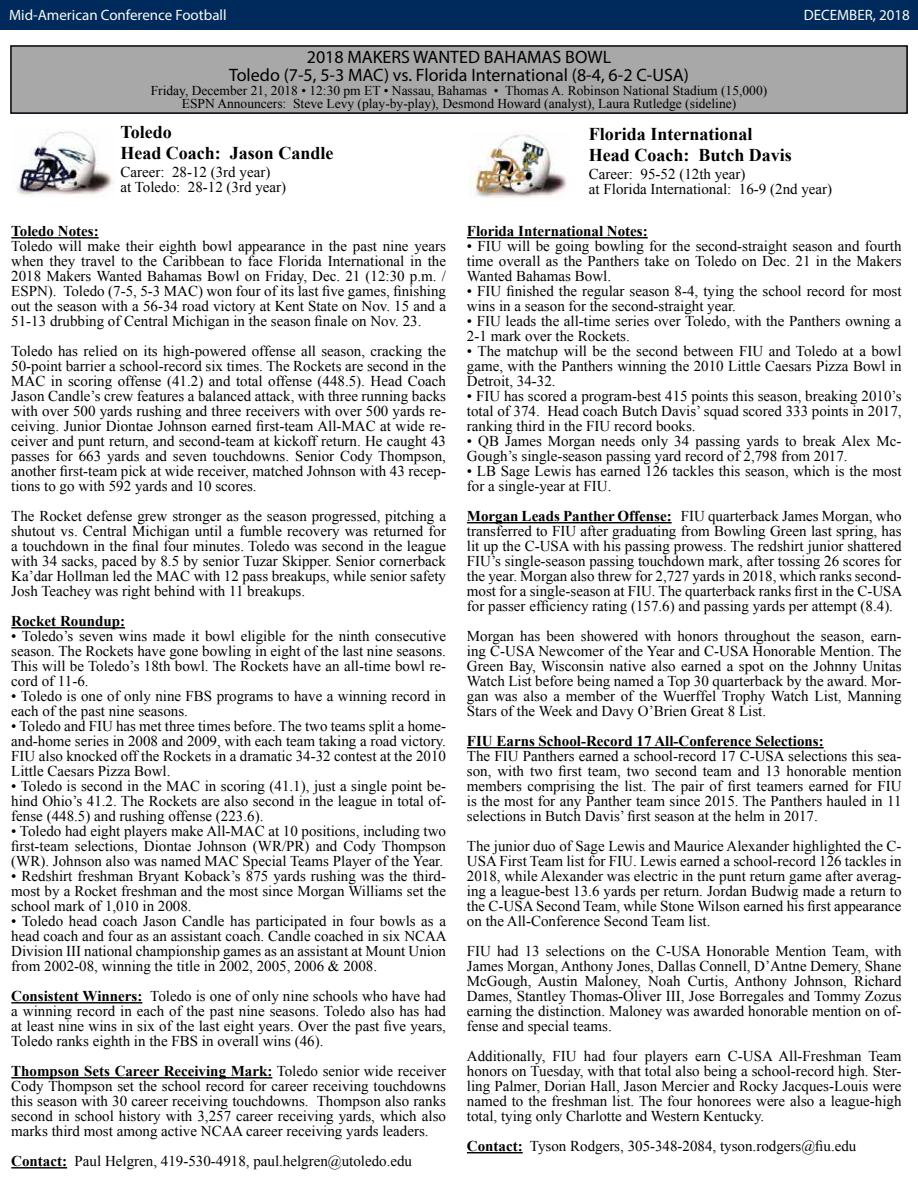
<style>
.page{position:relative;width:918px;height:1188px;background:#fff}
.page>*{position:absolute;margin:0;border:0;box-sizing:border-box;transform-origin:0 0}
.t1{font:18px/18px "Myriad Pro";color:#000;text-align:center}
.t2{font:700 18px/21px "Times New Roman";color:#000}
.t3{font:15px/15px "Times New Roman";color:#000;text-align:justify}
.t4{font:700 15px "Times New Roman";color:#000}
.t5{font:15px "Myriad Pro";color:#f9fcf7}
.t6{font:13.5px/13.5px "Times New Roman";color:#000;text-align:center}
.s1{font-weight:700}
</style>
<div class="page">
<div style="left:0;top:0;width:918px;height:30px;background:#002a5c"></div>
<div style="left:11px;top:46px;width:896px;height:67px;background:#a8a8a8"></div>
<div style="left:10px;top:45px;width:898px;height:69px;border:2px solid #06000c"></div>
<img style="left:469px;top:131px;width:98px;height:67px">
<hr style="left:467px;top:237px;width:181px;height:1px;background:#000">
<hr style="left:467px;top:522px;width:205px;height:1px;background:#000">
<hr style="left:467px;top:747px;width:357px;height:1px;background:#000">
<hr style="left:467px;top:1152px;width:56px;height:1px;background:#000">
<hr style="left:11px;top:237px;width:88px;height:2px;background:#000">
<hr style="left:11px;top:627px;width:114px;height:2px;background:#000">
<hr style="left:11px;top:1002px;width:131px;height:2px;background:#000">
<hr style="left:11px;top:1077px;width:261px;height:2px;background:#000">
<hr style="left:11px;top:1167px;width:56px;height:2px;background:#000">
<img style="left:13px;top:131px;width:102px;height:66px">
<p class="t5" style="left:9px;top:6px;width:219px">Mid-American Conference Football</p>
<p class="t5" style="left:804px;top:6px;width:108px">DECEMBER, 2018</p>
<p class="t1" style="left:229px;top:48px;width:461px">2018 MAKERS WANTED BAHAMAS BOWL<br>Toledo (7-5, 5-3 MAC) vs. Florida International (8-4, 6-2 C-USA)</p>
<p class="t6" style="left:151px;top:83px;width:618px">Friday, December 21, 2018 • 12:30 pm ET • Nassau, Bahamas • Thomas A. Robinson National Stadium (15,000)<br>ESPN Announcers: Steve Levy (play-by-play), Desmond Howard (analyst), Laura Rutledge (sideline)</p>
<p class="t2" style="left:120px;top:121px;width:215px">Toledo<br>Head Coach: Jason Candle</p>
<p class="t3" style="left:120px;top:164px;width:167px">Career: 28-12 (3rd year)<br>at Toledo: 28-12 (3rd year)</p>
<p class="t4" style="left:11px;top:221px;width:89px">Toledo Notes:</p>
<p class="t3" style="left:11px;top:238px;width:436px">Toledo will make their eighth bowl appearance in the past nine years when they travel to the Caribbean to face Florida International in the 2018 Makers Wanted Bahamas Bowl on Friday, Dec. 21 (12:30 p.m. / ESPN). Toledo (7-5, 5-3 MAC) won four of its last five games, finishing out the season with a 56-34 road victory at Kent State on Nov. 15 and a 51-13 drubbing of Central Michigan in the season finale on Nov. 23.</p>
<p class="t3" style="left:11px;top:343px;width:436px">Toledo has relied on its high-powered offense all season, cracking the 50-point barrier a school-record six times. The Rockets are second in the MAC in scoring offense (41.2) and total offense (448.5). Head Coach Jason Candle’s crew features a balanced attack, with three running backs with over 500 yards rushing and three receivers with over 500 yards re&shy;ceiving. Junior Diontae Johnson earned first-team All-MAC at wide re&shy;ceiver and punt return, and second-team at kickoff return. He caught 43 passes for 663 yards and seven touchdowns. Senior Cody Thompson, another first-team pick at wide receiver, matched Johnson with 43 recep&shy;tions to go with 592 yards and 10 scores.</p>
<p class="t3" style="left:11px;top:508px;width:436px">The Rocket defense grew stronger as the season progressed, pitching a shutout vs. Central Michigan until a fumble recovery was returned for a touchdown in the final four minutes. Toledo was second in the league with 34 sacks, paced by 8.5 by senior Tuzar Skipper. Senior cornerback Ka’dar Hollman led the MAC with 12 pass breakups, while senior safety Josh Teachey was right behind with 11 breakups.</p>
<p class="t4" style="left:11px;top:611px;width:115px">Rocket Roundup:</p>
<p class="t3" style="left:11px;top:628px;width:436px">• Toledo’s seven wins made it bowl eligible for the ninth consecutive season. The Rockets have gone bowling in eight of the last nine seasons.<br>This will be Toledo’s 18th bowl. The Rockets have an all-time bowl re&shy;cord of 11-6.</p>
<p class="t3" style="left:11px;top:688px;width:436px">• Toledo is one of only nine FBS programs to have a winning record in each of the past nine seasons.</p>
<p class="t3" style="left:11px;top:718px;width:436px">• Toledo and FIU has met three times before. The two teams split a home&shy;and-home series in 2008 and 2009, with each team taking a road victory.<br>FIU also knocked off the Rockets in a dramatic 34-32 contest at the 2010<br>Little Caesars Pizza Bowl.</p>
<p class="t3" style="left:11px;top:778px;width:436px">• Toledo is second in the MAC in scoring (41.1), just a single point be&shy;hind Ohio’s 41.2. The Rockets are also second in the league in total of&shy;fense (448.5) and rushing offense (223.6).</p>
<p class="t3" style="left:11px;top:823px;width:436px">• Toledo had eight players make All-MAC at 10 positions, including two first-team selections, Diontae Johnson (WR/PR) and Cody Thompson (WR). Johnson also was named MAC Special Teams Player of the Year.</p>
<p class="t3" style="left:11px;top:868px;width:436px">• Redshirt freshman Bryant Koback’s 875 yards rushing was the third&shy;most by a Rocket freshman and the most since Morgan Williams set the school mark of 1,010 in 2008.</p>
<p class="t3" style="left:11px;top:913px;width:437px">• Toledo head coach Jason Candle has participated in four bowls as a head coach and four as an assistant coach. Candle coached in six NCAA Division III national championship games as an assistant at Mount Union from 2002-08, winning the title in 2002, 2005, 2006 &amp; 2008.</p>
<p class="t3" style="left:11px;top:988px;width:436px"><span class="s1">Consistent Winners:</span> Toledo is one of only nine schools who have had a winning record in each of the past nine seasons. Toledo also has had at least nine wins in six of the last eight years. Over the past five years, Toledo ranks eighth in the FBS in overall wins (46).</p>
<p class="t3" style="left:11px;top:1063px;width:436px"><span class="s1">Thompson Sets Career Receiving Mark:</span> Toledo senior wide receiver Cody Thompson set the school record for career receiving touchdowns this season with 30 career receiving touchdowns. Thompson also ranks second in school history with 3,257 career receiving yards, which also marks third most among active NCAA career receiving yards leaders.</p>
<p class="t3" style="left:11px;top:1153px;width:402px"><span class="s1">Contact:</span> Paul Helgren, 419-530-4918, paul.helgren@utoledo.edu</p>
<p class="t2" style="left:589px;top:123px;width:205px">Florida International<br>Head Coach: Butch Davis</p>
<p class="t3" style="left:589px;top:166px;width:245px">Career: 95-52 (12th year)<br>at Florida International: 16-9 (2nd year)</p>
<p class="t4" style="left:467px;top:221px;width:182px">Florida International Notes:</p>
<p class="t3" style="left:467px;top:238px;width:436px">• FIU will be going bowling for the second-straight season and fourth time overall as the Panthers take on Toledo on Dec. 21 in the Makers Wanted Bahamas Bowl.</p>
<p class="t3" style="left:467px;top:283px;width:436px">• FIU finished the regular season 8-4, tying the school record for most wins in a season for the second-straight year.</p>
<p class="t3" style="left:467px;top:313px;width:436px">• FIU leads the all-time series over Toledo, with the Panthers owning a<br>2-1 mark over the Rockets.</p>
<p class="t3" style="left:467px;top:343px;width:436px">• The matchup will be the second between FIU and Toledo at a bowl game, with the Panthers winning the 2010 Little Caesars Pizza Bowl in Detroit, 34-32.</p>
<p class="t3" style="left:467px;top:388px;width:436px">• FIU has scored a program-best 415 points this season, breaking 2010’s total of 374. Head coach Butch Davis’ squad scored 333 points in 2017, ranking third in the FIU record books.</p>
<p class="t3" style="left:467px;top:433px;width:436px">• QB James Morgan needs only 34 passing yards to break Alex Mc-<br>Gough’s single-season passing yard record of 2,798 from 2017.</p>
<p class="t3" style="left:467px;top:463px;width:436px">• LB Sage Lewis has earned 126 tackles this season, which is the most for a single-year at FIU.</p>
<p class="t3" style="left:467px;top:508px;width:437px"><span class="s1">Morgan Leads Panther Offense:</span> FIU quarterback James Morgan, who transferred to FIU after graduating from Bowling Green last spring, has lit up the C-USA with his passing prowess. The redshirt junior shattered FIU’s single-season passing touchdown mark, after tossing 26 scores for the year. Morgan also threw for 2,727 yards in 2018, which ranks second&shy;most for a single-season at FIU. The quarterback ranks first in the C-USA for passer efficiency rating (157.6) and passing yards per attempt (8.4).</p>
<p class="t3" style="left:467px;top:628px;width:436px">Morgan has been showered with honors throughout the season, earn&shy;ing C-USA Newcomer of the Year and C-USA Honorable Mention. The Green Bay, Wisconsin native also earned a spot on the Johnny Unitas Watch List before being named a Top 30 quarterback by the award. Mor&shy;gan was also a member of the Wuerffel Trophy Watch List, Manning Stars of the Week and Davy O’Brien Great 8 List.</p>
<p class="t4" style="left:467px;top:731px;width:358px">FIU Earns School-Record 17 All-Conference Selections:</p>
<p class="t3" style="left:467px;top:748px;width:436px">The FIU Panthers earned a school-record 17 C-USA selections this sea&shy;son, with two first team, two second team and 13 honorable mention members comprising the list. The pair of first teamers earned for FIU is the most for any Panther team since 2015. The Panthers hauled in 11 selections in Butch Davis’ first season at the helm in 2017.</p>
<p class="t3" style="left:467px;top:838px;width:436px">The junior duo of Sage Lewis and Maurice Alexander highlighted the C-USA First Team list for FIU. Lewis earned a school-record 126 tackles in 2018, while Alexander was electric in the punt return game after averag&shy;ing a league-best 13.6 yards per return. Jordan Budwig made a return to the C-USA Second Team, while Stone Wilson earned his first appearance on the All-Conference Second Team list.</p>
<p class="t3" style="left:467px;top:943px;width:436px">FIU had 13 selections on the C-USA Honorable Mention Team, with James Morgan, Anthony Jones, Dallas Connell, D’Antne Demery, Shane McGough, Austin Maloney, Noah Curtis, Anthony Johnson, Richard Dames, Stantley Thomas-Oliver III, Jose Borregales and Tommy Zozus earning the distinction. Maloney was awarded honorable mention on of&shy;fense and special teams.</p>
<p class="t3" style="left:467px;top:1048px;width:436px">Additionally, FIU had four players earn C-USA All-Freshman Team honors on Tuesday, with that total also being a school-record high. Ster&shy;ling Palmer, Dorian Hall, Jason Mercier and Rocky Jacques-Louis were named to the freshman list. The four honorees were also a league-high total, tying only Charlotte and Western Kentucky.</p>
<p class="t3" style="left:467px;top:1138px;width:391px"><span class="s1">Contact:</span> Tyson Rodgers, 305-348-2084, tyson.rodgers@fiu.edu</p>
</div>
